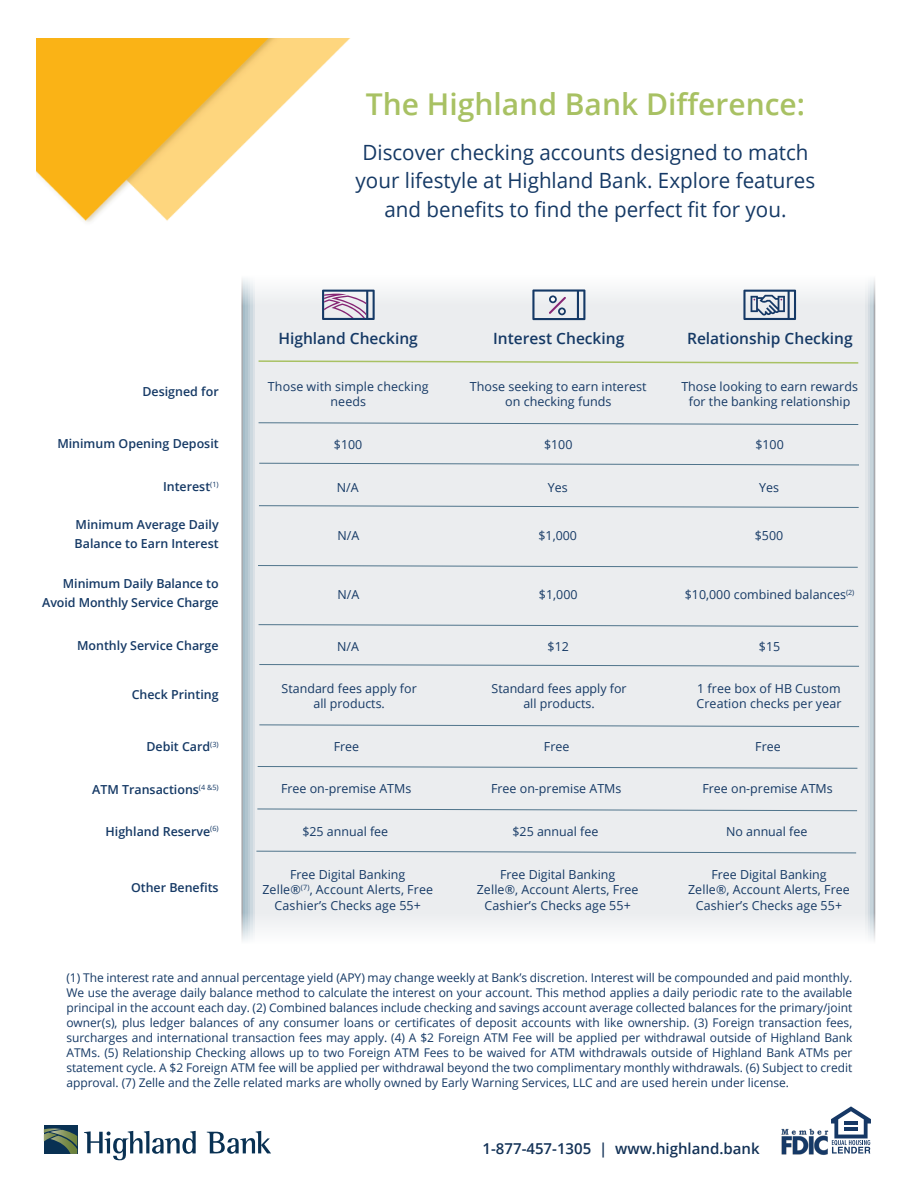
<style>
.page{position:relative;width:918px;height:1188px;background:#fff}
.page>*{position:absolute;margin:0;border:0;box-sizing:border-box;transform-origin:0 0}
.t1{font:600 30px "Open Sans";color:#a8c163}
.t2{font:21px/28.5px "Open Sans";color:#153965;text-align:center}
.t3{font:600 15.6px "Open Sans";color:#153965}
.t4{font:600 15px "Open Sans";color:#123156}
.t5{font:12.45px/15.6px "Open Sans";color:#153965;text-align:center}
.t6{font:600 12.45px/18.6px "Open Sans";color:#153965}
.t7{font:12px/15px "Open Sans";letter-spacing:-.005em;color:#153965;text-align:justify}
</style>
<div class="page">
<img style="left:37px;top:38px;width:314px;height:184px">
<div style="left:242px;top:270px;width:633px;height:677px;background:#ebedef"></div>
<svg style="left:831px;top:1106px;width:40px;height:48px"></svg>
<img style="left:781px;top:1128px;width:48px;height:27px">
<svg style="left:207px;top:1131px;width:64px;height:23px"></svg>
<svg style="left:84px;top:1131px;width:112px;height:29px"></svg>
<div style="left:44px;top:1126px;width:33px;height:28px;background:#093153"></div>
<img style="left:44px;top:1128px;width:17px;height:5px">
<img style="left:50px;top:1130px;width:27px;height:6px">
<svg style="left:44px;top:1133px;width:13px;height:8px"></svg>
<img style="left:50px;top:1136px;width:27px;height:18px">
<div style="left:228px;top:269px;width:661px;height:46px;background:#f6f7f8"></div>
<div style="left:228px;top:902px;width:661px;height:48px;background:#f3f4f6"></div>
<svg style="left:322px;top:290px;width:53px;height:30px"></svg>
<svg style="left:532px;top:289px;width:53px;height:31px"></svg>
<svg style="left:743px;top:290px;width:53px;height:30px"></svg>
<svg style="left:258px;top:360px;width:601px;height:4px"></svg>
<svg style="left:258px;top:422px;width:601px;height:3px"></svg>
<svg style="left:259px;top:462px;width:600px;height:4px"></svg>
<svg style="left:259px;top:505px;width:600px;height:3px"></svg>
<svg style="left:258px;top:565px;width:600px;height:3px"></svg>
<svg style="left:258px;top:624px;width:601px;height:3px"></svg>
<svg style="left:259px;top:664px;width:600px;height:3px"></svg>
<svg style="left:259px;top:724px;width:601px;height:3px"></svg>
<svg style="left:257px;top:766px;width:601px;height:3px"></svg>
<svg style="left:257px;top:808px;width:601px;height:3px"></svg>
<svg style="left:256px;top:850px;width:601px;height:4px"></svg>
<h1 class="t1" style="left:366px;top:84px;width:441px">The Highland Bank Difference:</h1>
<p class="t6" style="left:142px;top:382px;width:78px">Designed for</p>
<p class="t6" style="left:57px;top:434px;width:163px">Minimum Opening Deposit</p>
<p class="t6" style="left:163px;top:477px;width:57px">Interest<sup>(1)</sup></p>
<p class="t6" style="left:75px;top:515px;width:146px">Minimum Average Daily<br>Balance to Earn Interest</p>
<p class="t6" style="left:42px;top:574px;width:178px;text-align:right">Minimum Daily Balance to<br>Avoid Monthly Service Charge</p>
<p class="t6" style="left:77px;top:636px;width:143px">Monthly Service Charge</p>
<p class="t6" style="left:132px;top:685px;width:88px">Check Printing</p>
<p class="t6" style="left:146px;top:737px;width:74px">Debit Card<sup>(3)</sup></p>
<p class="t6" style="left:92px;top:780px;width:128px">ATM Transactions<sup>(4</sup> <sup>&amp;5)</sup></p>
<p class="t6" style="left:106px;top:821px;width:115px">Highland Reserve<sup>(6)</sup></p>
<p class="t6" style="left:131px;top:878px;width:89px">Other Benefits</p>
<h2 class="t2" style="left:356px;top:138px;width:461px">Discover checking accounts designed to match your lifestyle at Highland Bank. Explore features and benefits to find the perfect fit for you.</h2>
<h3 class="t3" style="left:278px;top:328px;width:141px">Highland Checking</h3>
<h3 class="t3" style="left:493px;top:328px;width:133px">Interest Checking</h3>
<h3 class="t3" style="left:687px;top:328px;width:167px">Relationship Checking</h3>
<p class="t5" style="left:268px;top:378px;width:162px">Those with simple checking needs</p>
<p class="t5" style="left:470px;top:378px;width:178px">Those seeking to earn interest on checking funds</p>
<p class="t5" style="left:681px;top:378px;width:178px">Those looking to earn rewards for the banking relationship</p>
<p class="t5" style="left:334px;top:437px;width:30px">$100</p>
<p class="t5" style="left:544px;top:437px;width:30px">$100</p>
<p class="t5" style="left:755px;top:437px;width:30px">$100</p>
<p class="t5" style="left:337px;top:479px;width:23px">N/A</p>
<p class="t5" style="left:548px;top:479px;width:21px">Yes</p>
<p class="t5" style="left:759px;top:479px;width:21px">Yes</p>
<p class="t5" style="left:337px;top:527px;width:23px">N/A</p>
<p class="t5" style="left:538px;top:528px;width:40px">$1,000</p>
<p class="t5" style="left:755px;top:528px;width:30px">$500</p>
<p class="t5" style="left:337px;top:586px;width:23px">N/A</p>
<p class="t5" style="left:539px;top:587px;width:40px">$1,000</p>
<p class="t5" style="left:685px;top:587px;width:171px">$10,000 combined balances<sup>(2)</sup></p>
<p class="t5" style="left:337px;top:638px;width:23px">N/A</p>
<p class="t5" style="left:548px;top:638px;width:23px">$12</p>
<p class="t5" style="left:759px;top:638px;width:23px">$15</p>
<p class="t5" style="left:282px;top:680px;width:137px">Standard fees apply for all products.</p>
<p class="t5" style="left:492px;top:680px;width:137px">Standard fees apply for all products.</p>
<p class="t5" style="left:696px;top:680px;width:147px;text-align:left">1 free box of HB Custom<br>Creation checks per year</p>
<p class="t5" style="left:334px;top:738px;width:27px">Free</p>
<p class="t5" style="left:544px;top:738px;width:27px">Free</p>
<p class="t5" style="left:755px;top:738px;width:27px">Free</p>
<p class="t5" style="left:281px;top:781px;width:132px">Free on-premise ATMs</p>
<p class="t5" style="left:491px;top:781px;width:132px">Free on-premise ATMs</p>
<p class="t5" style="left:702px;top:781px;width:132px">Free on-premise ATMs</p>
<p class="t5" style="left:302px;top:823px;width:87px">$25 annual fee</p>
<p class="t5" style="left:512px;top:823px;width:87px">$25 annual fee</p>
<p class="t5" style="left:726px;top:823px;width:83px">No annual fee</p>
<p class="t5" style="left:262px;top:866px;width:172px">Free Digital Banking<br>Zelle®<sup>(7)</sup>, Account Alerts, Free<br>Cashier’s Checks age 55+</p>
<p class="t5" style="left:477px;top:866px;width:163px">Free Digital Banking<br>Zelle®, Account Alerts, Free<br>Cashier’s Checks age 55+</p>
<p class="t5" style="left:688px;top:866px;width:163px">Free Digital Banking<br>Zelle®, Account Alerts, Free<br>Cashier’s Checks age 55+</p>
<p class="t7" style="left:66px;top:970px;width:787px">(1) The interest rate and annual percentage yield (APY) may change weekly at Bank’s discretion. Interest will be compounded and paid monthly.<br>We use the average daily balance method to calculate the interest on your account. This method applies a daily periodic rate to the available principal in the account each day. (2) Combined balances include checking and savings account average collected balances for the primary/joint owner(s), plus ledger balances of any consumer loans or certificates of deposit accounts with like ownership. (3) Foreign transaction fees, surcharges and international transaction fees may apply. (4) A $2 Foreign ATM Fee will be applied per withdrawal outside of Highland Bank ATMs. (5) Relationship Checking allows up to two Foreign ATM Fees to be waived for ATM withdrawals outside of Highland Bank ATMs per statement cycle. A $2 Foreign ATM fee will be applied per withdrawal beyond the two complimentary monthly withdrawals. (6) Subject to credit approval. (7) Zelle and the Zelle related marks are wholly owned by Early Warning Services, LLC and are used herein under license.</p>
<p class="t4" style="left:483px;top:1138px;width:279px">1-877-457-1305 | www.highland.bank</p>
</div>
